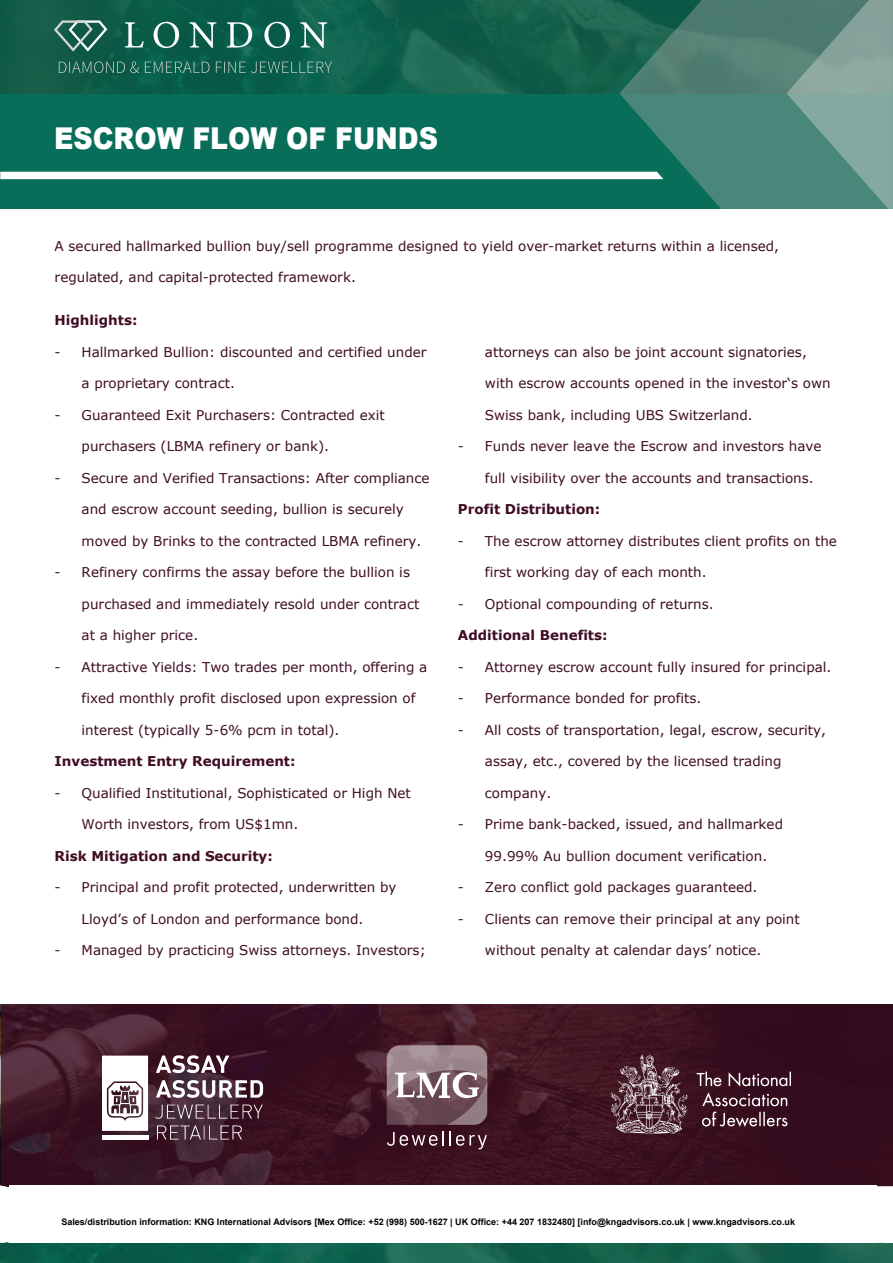
<style>
.page{position:relative;width:893px;height:1263px;background:#fff}
.page>*{position:absolute;margin:0;border:0;box-sizing:border-box;transform-origin:0 0}
.t1{font:900 30px "Arial";color:#fff;scale:.89 1}
.t2{font:13.5px "Verdana";color:#3f0c24}
.t3{font:700 13.5px "Verdana";color:#3f0c24}
</style>
<div class="page">
<svg style="left:1px;top:1005px;width:892px;height:181px;background:#3c1323"></svg>
<div style="left:0;top:94px;width:893px;height:115px;background:#086e59"></div>
<svg style="left:0;top:0;width:619px;height:94px;background:#115f4b"></svg>
<svg style="left:125px;top:22px;width:202px;height:26px;background:#3e7f70"></svg>
<svg style="left:59px;top:61px;width:273px;height:12px;background:#2b7060"></svg>
<svg style="left:54px;top:20px;width:53px;height:32px;background:#447c6e"></svg>
<svg style="left:619px;top:0;width:274px;height:209px;background:#4e8679"></svg>
<div style="left:0;top:172px;width:663px;height:7px;background:#fff"></div>
<svg style="left:0;top:1243px;width:893px;height:20px;background:#11614d"></svg>
<svg style="left:156px;top:1080px;width:107px;height:18px"></svg>
<svg style="left:156px;top:1055px;width:73px;height:18px"></svg>
<svg style="left:155px;top:1104px;width:108px;height:15px;background:#5f4451"></svg>
<svg style="left:157px;top:1125px;width:85px;height:15px"></svg>
<svg style="left:102px;top:1055px;width:46px;height:76px"></svg>
<div style="left:102px;top:1135px;width:46px;height:5px;background:#fff"></div>
<svg style="left:697px;top:1071px;width:94px;height:56px;background:#5b3946"></svg>
<svg style="left:611px;top:1055px;width:77px;height:79px;background:#694853"></svg>
<svg style="left:387px;top:1045px;width:100px;height:80px;background:#907780"></svg>
<svg style="left:387px;top:1131px;width:100px;height:18px;background:#5d3b48"></svg>
<div style="left:10px;top:1185px;width:867px;height:57px;background:#fff"></div>
<svg style="left:0;top:1185px;width:10px;height:58px"></svg>
<svg style="left:877px;top:1186px;width:16px;height:57px"></svg>
<h1 class="t1" style="left:54px;top:116px;width:433px">ESCROW FLOW OF FUNDS</h1>
<p class="t2" style="left:55px;top:237px;width:726px">A secured hallmarked bullion buy/sell programme designed to yield over-market returns within a licensed,</p>
<p class="t2" style="left:55px;top:269px;width:303px">regulated, and capital-protected framework.</p>
<p class="t3" style="left:55px;top:311px;width:84px">Highlights:</p>
<p class="t2" style="left:55px;top:343px;width:373px">- Hallmarked Bullion: discounted and certified under</p>
<p class="t2" style="left:82px;top:375px;width:155px">a proprietary contract.</p>
<p class="t2" style="left:55px;top:406px;width:332px">- Guaranteed Exit Purchasers: Contracted exit</p>
<p class="t2" style="left:82px;top:438px;width:249px">purchasers (LBMA refinery or bank).</p>
<p class="t2" style="left:55px;top:469px;width:376px">- Secure and Verified Transactions: After compliance</p>
<p class="t2" style="left:82px;top:501px;width:324px">and escrow account seeding, bullion is securely</p>
<p class="t2" style="left:82px;top:532px;width:341px">moved by Brinks to the contracted LBMA refinery.</p>
<p class="t2" style="left:55px;top:564px;width:357px">- Refinery confirms the assay before the bullion is</p>
<p class="t2" style="left:82px;top:595px;width:339px">purchased and immediately resold under contract</p>
<p class="t2" style="left:82px;top:627px;width:118px">at a higher price.</p>
<p class="t2" style="left:55px;top:658px;width:374px">- Attractive Yields: Two trades per month, offering a</p>
<p class="t2" style="left:82px;top:690px;width:335px">fixed monthly profit disclosed upon expression of</p>
<p class="t2" style="left:82px;top:721px;width:259px">interest (typically 5-6% pcm in total).</p>
<p class="t3" style="left:55px;top:752px;width:242px">Investment Entry Requirement:</p>
<p class="t2" style="left:55px;top:784px;width:358px">- Qualified Institutional, Sophisticated or High Net</p>
<p class="t2" style="left:82px;top:816px;width:218px">Worth investors, from US$1mn.</p>
<p class="t3" style="left:55px;top:847px;width:220px">Risk Mitigation and Security:</p>
<p class="t2" style="left:55px;top:879px;width:343px">- Principal and profit protected, underwritten by</p>
<p class="t2" style="left:82px;top:910px;width:283px">Lloyd’s of London and performance bond.</p>
<p class="t2" style="left:55px;top:941px;width:373px">- Managed by practicing Swiss attorneys. Investors;</p>
<p class="t2" style="left:485px;top:343px;width:323px">attorneys can also be joint account signatories,</p>
<p class="t2" style="left:485px;top:374px;width:347px">with escrow accounts opened in the investor‘s own</p>
<p class="t2" style="left:485px;top:406px;width:269px">Swiss bank, including UBS Switzerland.</p>
<p class="t2" style="left:458px;top:437px;width:365px">- Funds never leave the Escrow and investors have</p>
<p class="t2" style="left:485px;top:469px;width:330px">full visibility over the accounts and transactions.</p>
<p class="t3" style="left:458px;top:500px;width:144px">Profit Distribution:</p>
<p class="t2" style="left:458px;top:532px;width:380px">- The escrow attorney distributes client profits on the</p>
<p class="t2" style="left:485px;top:563px;width:223px">first working day of each month.</p>
<p class="t2" style="left:458px;top:595px;width:257px">- Optional compounding of returns.</p>
<p class="t3" style="left:458px;top:626px;width:151px">Additional Benefits:</p>
<p class="t2" style="left:458px;top:658px;width:375px">- Attorney escrow account fully insured for principal.</p>
<p class="t2" style="left:458px;top:689px;width:245px">- Performance bonded for profits.</p>
<p class="t2" style="left:458px;top:721px;width:370px">- All costs of transportation, legal, escrow, security,</p>
<p class="t2" style="left:485px;top:752px;width:298px">assay, etc., covered by the licensed trading</p>
<p class="t2" style="left:485px;top:784px;width:68px">company.</p>
<p class="t2" style="left:458px;top:815px;width:327px">- Prime bank-backed, issued, and hallmarked</p>
<p class="t2" style="left:485px;top:847px;width:284px">99.99% Au bullion document verification.</p>
<p class="t2" style="left:458px;top:878px;width:301px">- Zero conflict gold packages guaranteed.</p>
<p class="t2" style="left:458px;top:910px;width:343px">- Clients can remove their principal at any point</p>
<p class="t2" style="left:485px;top:941px;width:278px">without penalty at calendar days’ notice.</p>
</div>
